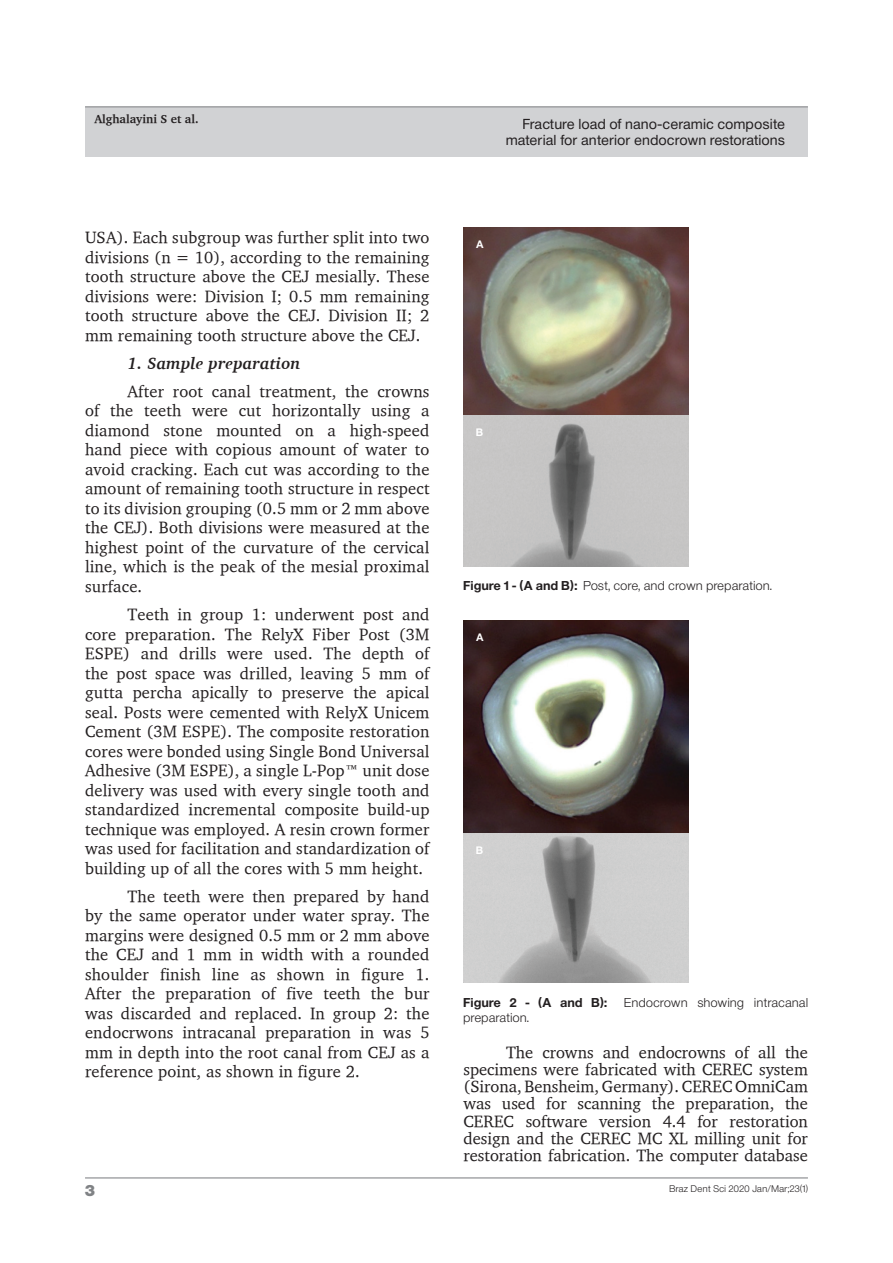
<style>
.page{position:relative;width:893px;height:1263px;background:#fff}
.page>*{position:absolute;margin:0;border:0;box-sizing:border-box;transform-origin:0 0}
.t1{font:16.5px/19.5px "Charter";letter-spacing:.01em;color:#231f20;text-align:justify}
.t2{font:italic 700 16.5px "Charter";letter-spacing:.01em;color:#231f20}
.t3{font:15px "Sh Europa Nr 2 Ultra";color:#808285}
.t4{font:13.5px/16.2px "Sh Europa Nr 2";letter-spacing:.05em;color:#231f20;text-align:right}
.t5{font:12px "Sh Europa Nr 2 Light";letter-spacing:.05em;color:#231f20}
.t6{font:700 12px "Charter";color:#231f20}
.t7{font:700 12px "Sh Europa Nr 2";letter-spacing:.05em;color:#231f20}
.t8{font:700 10.05px "Sh Europa Nr 2";color:#fff}
.t9{font:9px "Sh Europa Nr 2 Light";letter-spacing:.05em;color:#231f20}
.s1{font-family:"Sh Europa Nr 2";font-weight:700}
</style>
<div class="page">
<div style="left:85px;top:107px;width:723px;height:50px;background:#d1d2d4"></div>
<hr style="left:85px;top:106px;width:723px;height:1px;background:#808285">
<hr style="left:85px;top:1177px;width:723px;height:1px;background:#808285">
<img style="left:463px;top:227px;width:226px;height:339px">
<img style="left:463px;top:620px;width:225px;height:363px">
<p class="t6" style="left:94px;top:111px;width:106px">Alghalayini S et al.</p>
<p class="t4" style="left:506px;top:116px;width:280px">Fracture load of nano-ceramic composite material for anterior endocrown restorations</p>
<p class="t1" style="left:85px;top:228px;width:346px">USA). Each subgroup was further split into two divisions (n = 10), according to the remaining tooth structure above the CEJ mesially. These divisions were: Division I; 0.5 mm remaining tooth structure above the CEJ. Division II; 2 mm remaining tooth structure above the CEJ.</p>
<p class="t2" style="left:128px;top:349px;width:174px">1. Sample preparation</p>
<p class="t1" style="left:85px;top:381px;width:346px;text-indent:43px">After root canal treatment, the crowns of the teeth were cut horizontally using a diamond stone mounted on a high-speed hand piece with copious amount of water to avoid cracking. Each cut was according to the amount of remaining tooth structure in respect to its division grouping (0.5 mm or 2 mm above the CEJ). Both divisions were measured at the highest point of the curvature of the cervical line, which is the peak of the mesial proximal surface.</p>
<p class="t1" style="left:85px;top:604px;width:346px;text-indent:43px">Teeth in group 1: underwent post and core preparation. The RelyX Fiber Post (3M ESPE) and drills were used. The depth of the post space was drilled, leaving 5 mm of gutta percha apically to preserve the apical seal. Posts were cemented with RelyX Unicem Cement (3M ESPE). The composite restoration cores were bonded using Single Bond Universal Adhesive (3M ESPE), a single L-Pop™ unit dose delivery was used with every single tooth and standardized incremental composite build-up technique was employed. A resin crown former was used for facilitation and standardization of building up of all the cores with 5 mm height.</p>
<p class="t1" style="left:85px;top:886px;width:346px;text-indent:43px">The teeth were then prepared by hand by the same operator under water spray. The margins were designed 0.5 mm or 2 mm above the CEJ and 1 mm in width with a rounded shoulder finish line as shown in figure 1.<br>After the preparation of five teeth the bur was discarded and replaced. In group 2: the endocrwons intracanal preparation in was 5 mm in depth into the root canal from CEJ as a reference point, as shown in figure 2.</p>
<p class="t8" style="left:476px;top:238px;width:9px">A</p>
<p class="t8" style="left:476px;top:427px;width:8px">B</p>
<p class="t5" style="left:463px;top:579px;width:310px"><span class="s1">Figure 1 - (A and B):</span> Post, core, and crown preparation.</p>
<p class="t8" style="left:476px;top:631px;width:9px">A</p>
<p class="t8" style="left:476px;top:844px;width:8px">B</p>
<p class="t7" style="left:463px;top:996px;width:145px">Figure 2 - (A and B):</p>
<p class="t5" style="left:624px;top:996px;width:185px">Endocrown showing intracanal</p>
<p class="t5" style="left:463px;top:1010px;width:67px">preparation.</p>
<p class="t1" style="left:463px;top:1043px;width:346px;line-height:17.2px;text-indent:43px">The crowns and endocrowns of all the specimens were fabricated with CEREC system (Sirona, Bensheim, Germany). CEREC OmniCam was used for scanning the preparation, the CEREC software version 4.4 for restoration design and the CEREC MC XL milling unit for restoration fabrication. The computer database</p>
<p class="t3" style="left:85px;top:1182px;width:11px">3</p>
<p class="t9" style="left:669px;top:1183px;width:140px">Braz Dent Sci 2020 Jan/Mar;23(1)</p>
</div>
